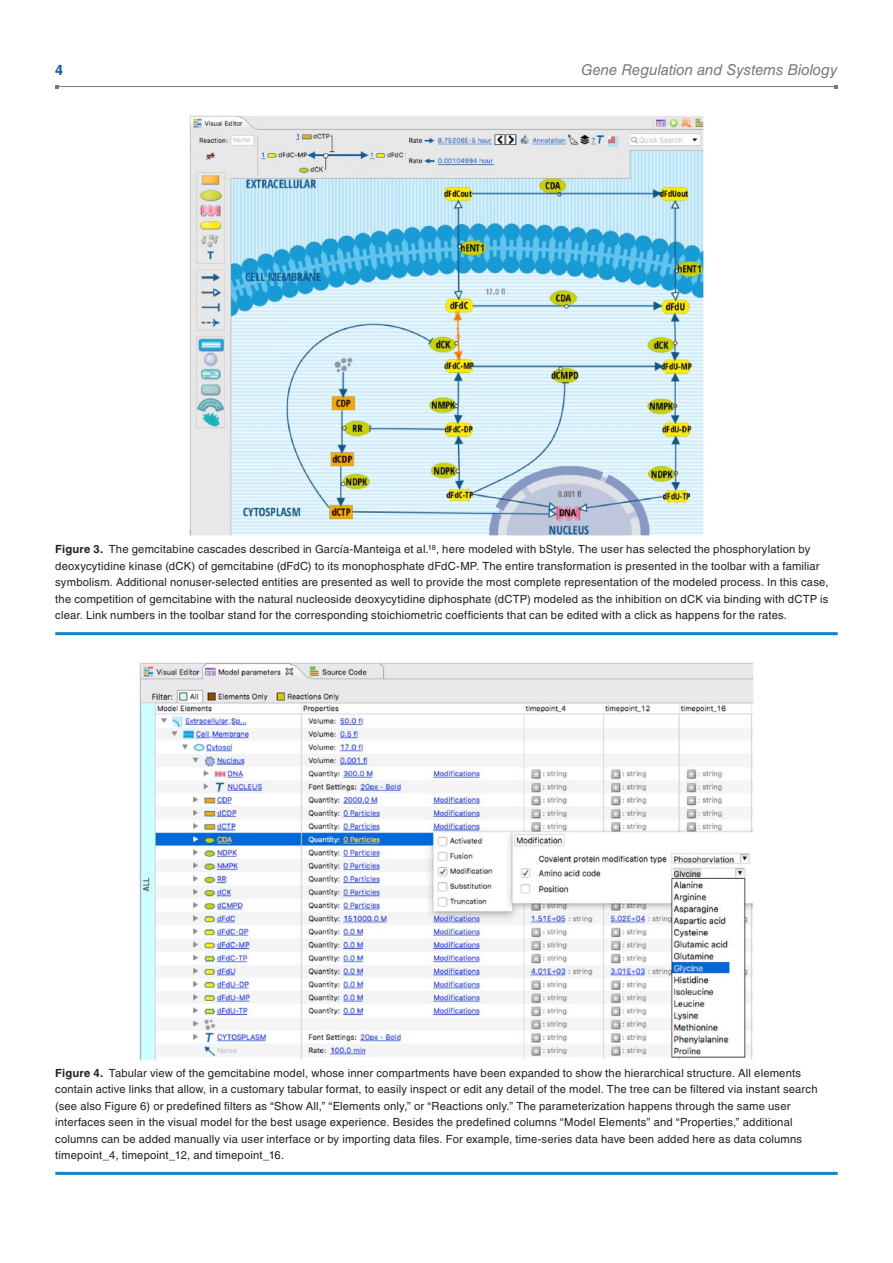
<style>
.page{position:relative;width:893px;height:1263px;background:#fff}
.page>*{position:absolute;margin:0;border:0;box-sizing:border-box;transform-origin:0 0}
.t1{font:italic 15px "Helvetica LT Std";letter-spacing:-.005em;color:#76787b}
.t2{font:700 14.25px "Helvetica LT Std";color:#1055a4}
.t3{font:11.25px/16.5px "Helvetica LT Std";letter-spacing:.015em;color:#231f20}
.s1{font-weight:700}
</style>
<div class="page">
<hr style="left:57px;top:86px;width:779px;height:1px;background:#76787b">
<hr style="left:55px;top:632px;width:783px;height:3px;background:#1582c5">
<img style="left:189px;top:115px;width:516px;height:422px">
<hr style="left:55px;top:1172px;width:783px;height:3px;background:#1582c5">
<img style="left:139px;top:662px;width:615px;height:398px">
<p class="t2" style="left:55px;top:61px;width:9px">4</p>
<h1 class="t1" style="left:581px;top:61px;width:258px">Gene Regulation and Systems Biology</h1>
<p class="t3" style="left:55px;top:541px;width:775px"><span class="s1">Figure 3.</span> The gemcitabine cascades described in García-Manteiga et al.<sup>18</sup>, here modeled with bStyle. The user has selected the phosphorylation by deoxycytidine kinase (dCK) of gemcitabine (dFdC) to its monophosphate dFdC-MP. The entire transformation is presented in the toolbar with a familiar symbolism. Additional nonuser-selected entities are presented as well to provide the most complete representation of the modeled process. In this case, the competition of gemcitabine with the natural nucleoside deoxycytidine diphosphate (dCTP) modeled as the inhibition on dCK via binding with dCTP is clear. Link numbers in the toolbar stand for the corresponding stoichiometric coefficients that can be edited with a click as happens for the rates.</p>
<p class="t3" style="left:55px;top:1064px;width:764px"><span class="s1">Figure 4.</span> Tabular view of the gemcitabine model, whose inner compartments have been expanded to show the hierarchical structure. All elements contain active links that allow, in a customary tabular format, to easily inspect or edit any detail of the model. The tree can be filtered via instant search (see also Figure 6) or predefined filters as “Show All,” “Elements only,” or “Reactions only.” The parameterization happens through the same user interfaces seen in the visual model for the best usage experience. Besides the predefined columns “Model Elements” and “Properties,” additional columns can be added manually via user interface or by importing data files. For example, time-series data have been added here as data columns timepoint_4, timepoint_12, and timepoint_16.</p>
</div>
